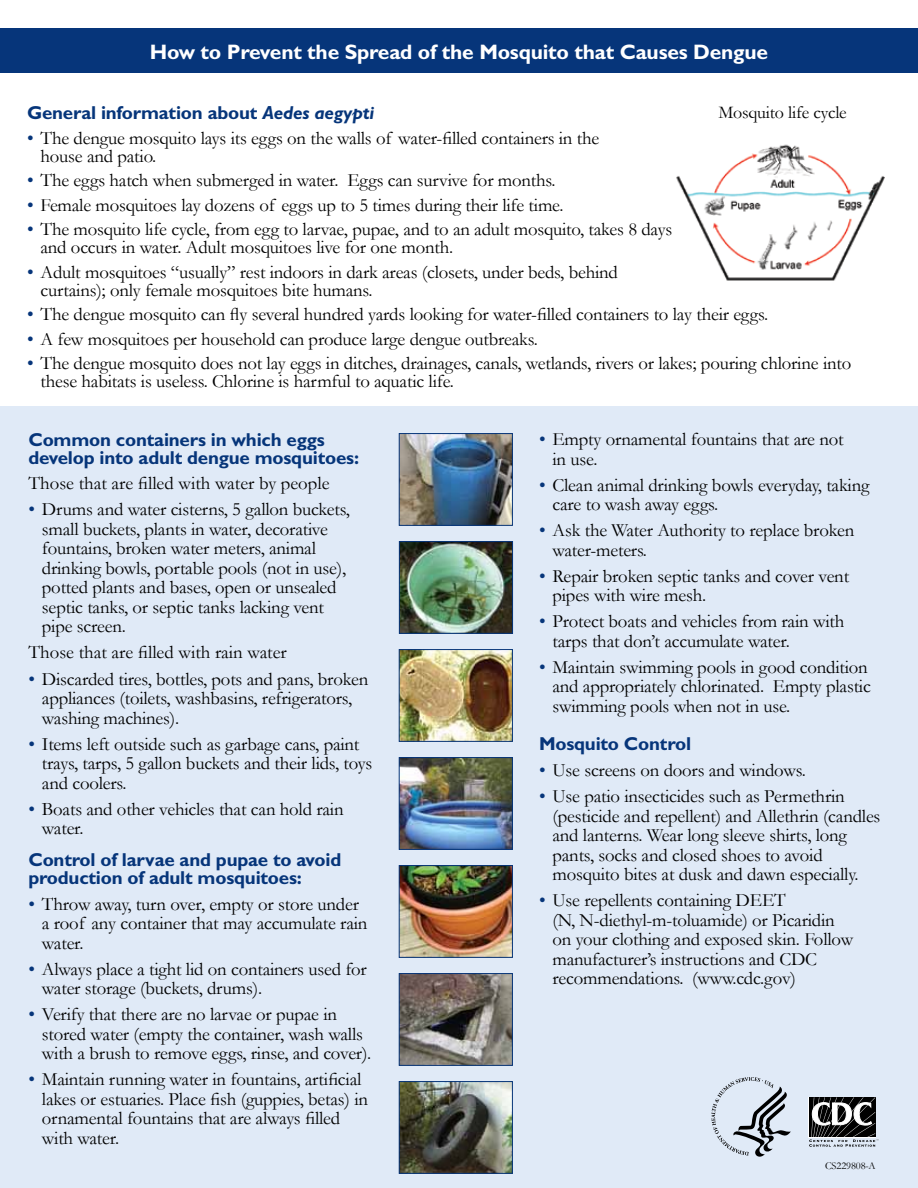
<style>
.page{position:relative;width:918px;height:1188px;background:#fff}
.page>*{position:absolute;margin:0;border:0;box-sizing:border-box;transform-origin:0 0}
.t1{font:700 21px "Gill Sans Std";letter-spacing:-.01em;color:#fff}
.t2{font:18.75px/19.5px "Garamond";letter-spacing:-.01em;color:#000}
.Sub_header{font:700 18.75px/18px "Gill Sans Std";letter-spacing:-.01em;color:#06357a}
.t3{font:18px "Garamond";letter-spacing:-.01em;color:#000}
.t4{font:10.5px "Garamond";letter-spacing:-.01em;color:#000}
.s1{font-style:italic}
.s2{color:#06357a}
</style>
<div class="page">
<div style="left:0;top:406px;width:918px;height:782px;background:#e0eaf7"></div>
<div style="left:0;top:28px;width:918px;height:45px;background:#06357a"></div>
<img style="left:401px;top:435px;width:110px;height:89px">
<div style="left:399px;top:433px;width:114px;height:93px;border:1px solid #06357a"></div>
<img style="left:401px;top:543px;width:110px;height:89px">
<div style="left:399px;top:541px;width:114px;height:93px;border:1px solid #06357a"></div>
<img style="left:401px;top:759px;width:110px;height:89px">
<div style="left:399px;top:757px;width:114px;height:93px;border:1px solid #06357a"></div>
<img style="left:401px;top:975px;width:110px;height:89px">
<div style="left:399px;top:973px;width:114px;height:93px;border:1px solid #06357a"></div>
<img style="left:401px;top:651px;width:110px;height:89px">
<div style="left:399px;top:649px;width:114px;height:93px;border:1px solid #06357a"></div>
<img style="left:401px;top:867px;width:110px;height:89px">
<div style="left:399px;top:865px;width:114px;height:93px;border:1px solid #06357a"></div>
<img style="left:401px;top:1083px;width:110px;height:89px">
<div style="left:399px;top:1081px;width:114px;height:93px;border:1px solid #06357a"></div>
<svg style="left:809px;top:1097px;width:69px;height:50px;background:#666769"></svg>
<svg style="left:711px;top:1077px;width:80px;height:80px"></svg>
<img style="left:676px;top:144px;width:209px;height:137px">
<p class="t1" style="left:150px;top:39px;width:620px">How to Prevent the Spread of the Mosquito that Causes Dengue</p>
<p class="t3" style="left:718px;top:101px;width:130px">Mosquito life cycle</p>
<p class="Sub_header" style="left:27px;top:104px;width:349px">General information about <span class="s1">Aedes aegypti</span></p>
<p class="t2" style="left:40px;top:129px;width:560px;line-height:18px;text-indent:-14px"><span class="s2">•</span> The dengue mosquito lays its eggs on the walls of water-filled containers in the house and patio.</p>
<p class="t2" style="left:27px;top:171px;width:530px"><span class="s2">•</span> The eggs hatch when submerged in water. Eggs can survive for months.</p>
<p class="t2" style="left:27px;top:195px;width:538px"><span class="s2">•</span> Female mosquitoes lay dozens of eggs up to 5 times during their life time.</p>
<p class="t2" style="left:40px;top:220px;width:633px;line-height:18px;text-indent:-14px"><span class="s2">•</span> The mosquito life cycle, from egg to larvae, pupae, and to an adult mosquito, takes 8 days and occurs in water. Adult mosquitoes live for one month.</p>
<p class="t2" style="left:40px;top:263px;width:579px;line-height:18px;text-indent:-14px"><span class="s2">•</span> Adult mosquitoes “usually” rest indoors in dark areas (closets, under beds, behind curtains); only female mosquitoes bite humans.</p>
<p class="t2" style="left:27px;top:304px;width:743px"><span class="s2">•</span> The dengue mosquito can fly several hundred yards looking for water-filled containers to lay their eggs.</p>
<p class="t2" style="left:27px;top:329px;width:512px"><span class="s2">•</span> A few mosquitoes per household can produce large dengue outbreaks.</p>
<p class="t2" style="left:40px;top:354px;width:812px;line-height:18px;text-indent:-14px"><span class="s2">•</span> The dengue mosquito does not lay eggs in ditches, drainages, canals, wetlands, rivers or lakes; pouring chlorine into these habitats is useless. Chlorine is harmful to aquatic life.</p>
<p class="Sub_header" style="left:28px;top:431px;width:332px">Common containers in which eggs develop into adult dengue mosquitoes:</p>
<p class="t2" style="left:28px;top:473px;width:303px">Those that are filled with water by people</p>
<p class="t2" style="left:42px;top:500px;width:310px;text-indent:-14px"><span class="s2">•</span> Drums and water cisterns, 5 gallon buckets, small buckets, plants in water, decorative fountains, broken water meters, animal drinking bowls, portable pools (not in use), potted plants and bases, open or unsealed septic tanks, or septic tanks lacking vent pipe screen.</p>
<p class="t2" style="left:28px;top:642px;width:260px">Those that are filled with rain water</p>
<p class="t2" style="left:42px;top:669px;width:328px;text-indent:-14px"><span class="s2">•</span> Discarded tires, bottles, pots and pans, broken appliances (toilets, washbasins, refrigerators, washing machines).</p>
<p class="t2" style="left:42px;top:734px;width:332px;text-indent:-14px"><span class="s2">•</span> Items left outside such as garbage cans, paint trays, tarps, 5 gallon buckets and their lids, toys and coolers.</p>
<p class="t2" style="left:42px;top:799px;width:303px;text-indent:-14px"><span class="s2">•</span> Boats and other vehicles that can hold rain water.</p>
<p class="Sub_header" style="left:28px;top:850px;width:314px">Control of larvae and pupae to avoid production of adult mosquitoes:</p>
<p class="t2" style="left:42px;top:894px;width:327px;text-indent:-14px"><span class="s2">•</span> Throw away, turn over, empty or store under a roof any container that may accumulate rain water.</p>
<p class="t2" style="left:42px;top:959px;width:326px;text-indent:-14px"><span class="s2">•</span> Always place a tight lid on containers used for water storage (buckets, drums).</p>
<p class="t2" style="left:42px;top:1004px;width:331px;text-indent:-14px"><span class="s2">•</span> Verify that there are no larvae or pupae in stored water (empty the container, wash walls with a brush to remove eggs, rinse, and cover).</p>
<p class="t2" style="left:42px;top:1069px;width:328px;text-indent:-14px"><span class="s2">•</span> Maintain running water in fountains, artificial lakes or estuaries. Place fish (guppies, betas) in ornamental fountains that are always filled with water.</p>
<p class="t2" style="left:553px;top:430px;width:293px;text-indent:-14px"><span class="s2">•</span> Empty ornamental fountains that are not in use.</p>
<p class="t2" style="left:553px;top:475px;width:319px;text-indent:-14px"><span class="s2">•</span> Clean animal drinking bowls everyday, taking care to wash away eggs.</p>
<p class="t2" style="left:553px;top:521px;width:303px;text-indent:-14px"><span class="s2">•</span> Ask the Water Authority to replace broken water-meters.</p>
<p class="t2" style="left:553px;top:566px;width:298px;text-indent:-14px"><span class="s2">•</span> Repair broken septic tanks and cover vent pipes with wire mesh.</p>
<p class="t2" style="left:553px;top:611px;width:293px;text-indent:-14px"><span class="s2">•</span> Protect boats and vehicles from rain with tarps that don’t accumulate water.</p>
<p class="t2" style="left:553px;top:657px;width:320px;text-indent:-14px"><span class="s2">•</span> Maintain swimming pools in good condition and appropriately chlorinated. Empty plastic swimming pools when not in use.</p>
<p class="Sub_header" style="left:539px;top:735px;width:154px">Mosquito Control</p>
<p class="t2" style="left:539px;top:760px;width:268px"><span class="s2">•</span> Use screens on doors and windows.</p>
<p class="t2" style="left:553px;top:786px;width:329px;text-indent:-14px"><span class="s2">•</span> Use patio insecticides such as Permethrin (pesticide and repellent) and Allethrin (candles and lanterns. Wear long sleeve shirts, long pants, socks and closed shoes to avoid mosquito bites at dusk and dawn especially.</p>
<p class="t2" style="left:553px;top:890px;width:302px;text-indent:-14px"><span class="s2">•</span> Use repellents containing DEET<br>(N, N-diethyl-m-toluamide) or Picaridin on your clothing and exposed skin. Follow manufacturer’s instructions and CDC recommendations. (www.cdc.gov)</p>
<p class="t4" style="left:825px;top:1159px;width:52px">CS229808-A</p>
</div>
